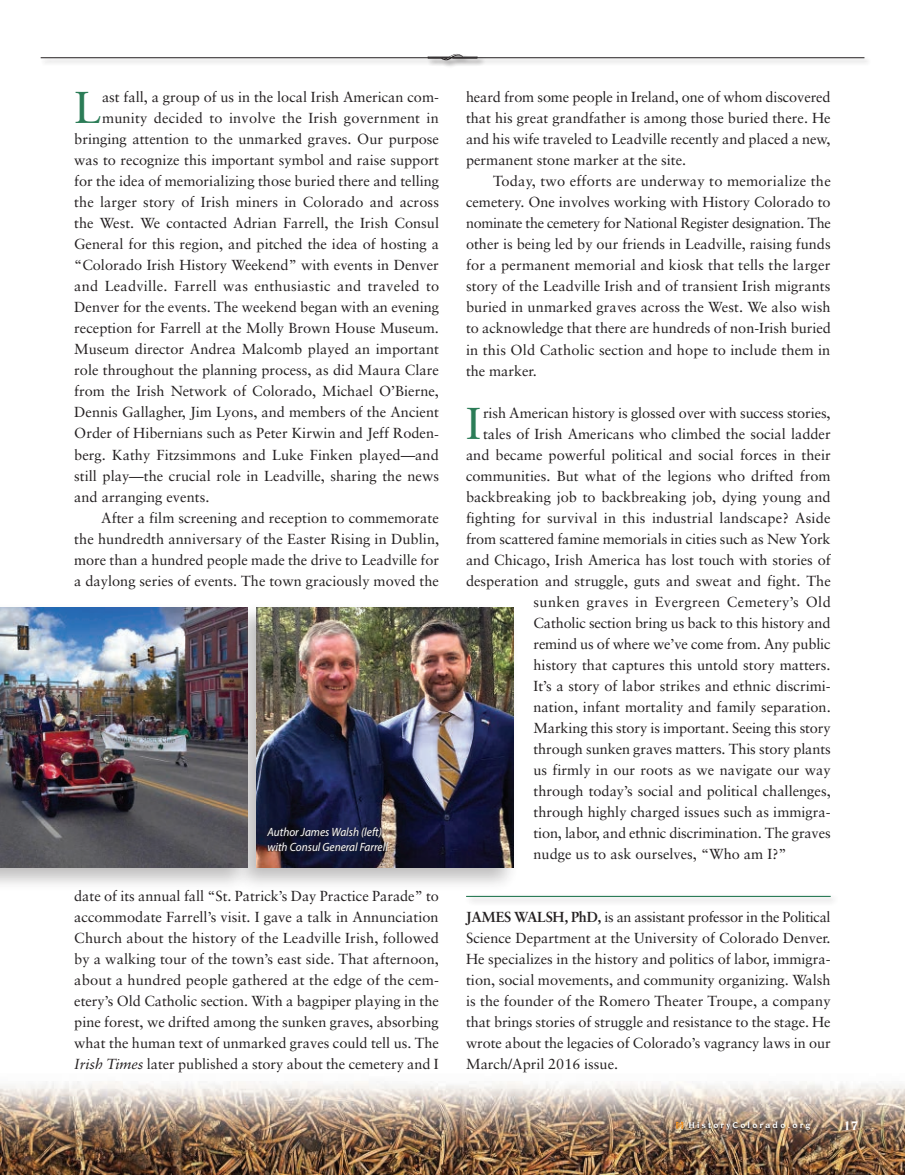
<style>
.page{position:relative;width:905px;height:1175px;background:#fff}
.page>*{position:absolute;margin:0;border:0;box-sizing:border-box;transform-origin:0 0}
.t1{font:44.7px "Sabon";color:#2b7c57}
.t2{font:14.55px/21px "Sabon";color:#231f20;text-align:justify}
.t3{font:14.55px "Sabon";letter-spacing:.025em;color:#231f20}
.t4{font:700 13.5px "Novarese";color:#fff}
.t5{font:italic 12px/15px "Myriad Pro";color:#fff;scale:.94 1}
.t6{font:700 9px "Novarese";letter-spacing:.25em;color:#fff}
.s1{font-style:italic}
.s2{font-weight:700}
</style>
<div class="page">
<img style="left:0;top:1081px;width:904px;height:93px">
<svg style="left:687px;top:1121px;width:123px;height:10px"></svg>
<svg style="left:676px;top:1121px;width:7px;height:7px"></svg>
<div style="left:40px;top:56px;width:831px;height:10px;background:#231f20;opacity:.5"></div>
<hr style="left:41px;top:57px;width:823px;height:1px;background:#231f20">
<div style="left:427px;top:53px;width:58px;height:15px;background:#231f20;opacity:.5"></div>
<svg style="left:428px;top:54px;width:49px;height:6px"></svg>
<div style="left:464px;top:893px;width:375px;height:13px;background:#231f20;opacity:.45"></div>
<hr style="left:466px;top:896px;width:364px;height:1px;background:#2b7c57">
<div style="left:231px;top:602px;width:288px;height:290px;background:#231f20;opacity:.3"></div>
<img style="left:256px;top:608px;width:257px;height:259px">
<svg style="left:265px;top:827px;width:123px;height:25px;background:#1c1e35"></svg>
<div style="left:0;top:602px;width:253px;height:290px;background:#231f20;opacity:.3"></div>
<img style="left:0;top:608px;width:247px;height:259px">
<h1 class="t1" style="left:74px;top:81px;width:29px">L</h1>
<p class="t2" style="left:102px;top:87px;width:338px">ast fall, a group of us in the local Irish American com-</p>
<p class="t2" style="left:102px;top:108px;width:338px">munity decided to involve the Irish government in</p>
<p class="t2" style="left:74px;top:129px;width:366px">bringing attention to the unmarked graves. Our purpose</p>
<p class="t2" style="left:74px;top:150px;width:366px">was to recognize this important symbol and raise support</p>
<p class="t2" style="left:74px;top:171px;width:366px">for the idea of memorializing those buried there and telling</p>
<p class="t2" style="left:74px;top:192px;width:366px">the larger story of Irish miners in Colorado and across</p>
<p class="t2" style="left:74px;top:213px;width:366px">the West. We contacted Adrian Farrell, the Irish Consul</p>
<p class="t2" style="left:74px;top:234px;width:366px">General for this region, and pitched the idea of hosting a</p>
<p class="t2" style="left:74px;top:255px;width:366px">“Colorado Irish History Weekend” with events in Denver</p>
<p class="t2" style="left:74px;top:276px;width:366px">and Leadville. Farrell was enthusiastic and traveled to</p>
<p class="t2" style="left:74px;top:297px;width:366px">Denver for the events. The weekend began with an evening</p>
<p class="t2" style="left:74px;top:318px;width:366px">reception for Farrell at the Molly Brown House Museum.</p>
<p class="t2" style="left:74px;top:339px;width:366px">Museum director Andrea Malcomb played an important</p>
<p class="t2" style="left:74px;top:360px;width:366px">role throughout the planning process, as did Maura Clare</p>
<p class="t2" style="left:74px;top:381px;width:366px">from the Irish Network of Colorado, Michael O’Bierne,</p>
<p class="t2" style="left:74px;top:402px;width:366px">Dennis Gallagher, Jim Lyons, and members of the Ancient</p>
<p class="t2" style="left:74px;top:423px;width:366px">Order of Hibernians such as Peter Kirwin and Jeff Roden-</p>
<p class="t2" style="left:74px;top:444px;width:366px">berg. Kathy Fitzsimmons and Luke Finken played—and</p>
<p class="t2" style="left:74px;top:465px;width:366px">still play—the crucial role in Leadville, sharing the news</p>
<p class="t2" style="left:74px;top:486px;width:137px">and arranging events.</p>
<p class="t2" style="left:101px;top:507px;width:339px">After a film screening and reception to commemorate</p>
<p class="t2" style="left:74px;top:528px;width:366px">the hundredth anniversary of the Easter Rising in Dublin,</p>
<p class="t2" style="left:74px;top:549px;width:366px">more than a hundred people made the drive to Leadville for</p>
<p class="t2" style="left:74px;top:570px;width:366px">a daylong series of events. The town graciously moved the</p>
<p class="t5" style="left:267px;top:824px;width:130px">Author James Walsh (left) with Consul General Farrell</p>
<p class="t2" style="left:74px;top:885px;width:366px">date of its annual fall “St. Patrick’s Day Practice Parade” to accommodate Farrell’s visit. I gave a talk in Annunciation Church about the history of the Leadville Irish, followed by a walking tour of the town’s east side. That afternoon, about a hundred people gathered at the edge of the cem&shy;etery’s Old Catholic section. With a bagpiper playing in the pine forest, we drifted among the sunken graves, absorbing what the human text of unmarked graves could tell us. The <span class="s1">Irish Times</span> later published a story about the cemetery and I</p>
<p class="t2" style="left:466px;top:87px;width:366px">heard from some people in Ireland, one of whom discovered that his great grandfather is among those buried there. He and his wife traveled to Leadville recently and placed a new, permanent stone marker at the site.</p>
<p class="t2" style="left:466px;top:171px;width:366px;text-indent:27px">Today, two efforts are underway to memorialize the cemetery. One involves working with History Colorado to nominate the cemetery for National Register designation. The other is being led by our friends in Leadville, raising funds for a permanent memorial and kiosk that tells the larger story of the Leadville Irish and of transient Irish migrants buried in unmarked graves across the West. We also wish to acknowledge that there are hundreds of non-Irish buried in this Old Catholic section and hope to include them in the marker.</p>
<h1 class="t1" style="left:466px;top:396px;width:16px">I</h1>
<p class="t2" style="left:483px;top:402px;width:349px">rish American history is glossed over with success stories,</p>
<p class="t2" style="left:483px;top:423px;width:349px">tales of Irish Americans who climbed the social ladder</p>
<p class="t2" style="left:466px;top:444px;width:366px">and became powerful political and social forces in their</p>
<p class="t2" style="left:466px;top:465px;width:366px">communities. But what of the legions who drifted from</p>
<p class="t2" style="left:466px;top:486px;width:366px">backbreaking job to backbreaking job, dying young and</p>
<p class="t2" style="left:466px;top:507px;width:366px">fighting for survival in this industrial landscape? Aside</p>
<p class="t2" style="left:466px;top:528px;width:366px">from scattered famine memorials in cities such as New York</p>
<p class="t2" style="left:466px;top:549px;width:366px">and Chicago, Irish America has lost touch with stories of</p>
<p class="t2" style="left:466px;top:570px;width:366px">desperation and struggle, guts and sweat and fight. The</p>
<p class="t3" style="left:533px;top:593px;width:299px">sunken graves in Evergreen Cemetery’s Old</p>
<p class="t2" style="left:533px;top:612px;width:298px">Catholic section bring us back to this history and</p>
<p class="t2" style="left:533px;top:633px;width:298px">remind us of where we’ve come from. Any public</p>
<p class="t2" style="left:533px;top:654px;width:298px">history that captures this untold story matters.</p>
<p class="t2" style="left:533px;top:675px;width:299px">It’s a story of labor strikes and ethnic discrimi-</p>
<p class="t2" style="left:533px;top:696px;width:299px">nation, infant mortality and family separation.</p>
<p class="t2" style="left:533px;top:717px;width:299px">Marking this story is important. Seeing this story</p>
<p class="t2" style="left:533px;top:738px;width:299px">through sunken graves matters. This story plants</p>
<p class="t2" style="left:533px;top:759px;width:299px">us firmly in our roots as we navigate our way</p>
<p class="t2" style="left:533px;top:780px;width:299px">through today’s social and political challenges,</p>
<p class="t2" style="left:533px;top:801px;width:299px">through highly charged issues such as immigra-</p>
<p class="t2" style="left:533px;top:822px;width:299px">tion, labor, and ethnic discrimination. The graves</p>
<p class="t2" style="left:533px;top:843px;width:255px">nudge us to ask ourselves, “Who am I?”</p>
<p class="t2" style="left:466px;top:906px;width:366px"><span class="s2">JAMES WALSH, PhD,</span> is an assistant professor in the Political Science Department at the University of Colorado Denver.<br>He specializes in the history and politics of labor, immigra&shy;tion, social movements, and community organizing. Walsh is the founder of the Romero Theater Troupe, a company that brings stories of struggle and resistance to the stage. He wrote about the legacies of Colorado’s vagrancy laws in our March/April 2016 issue.</p>
<p class="t6" style="left:688px;top:1120px;width:124px">HistoryColorado.org</p>
<p class="t4" style="left:843px;top:1118px;width:17px">17</p>
</div>
